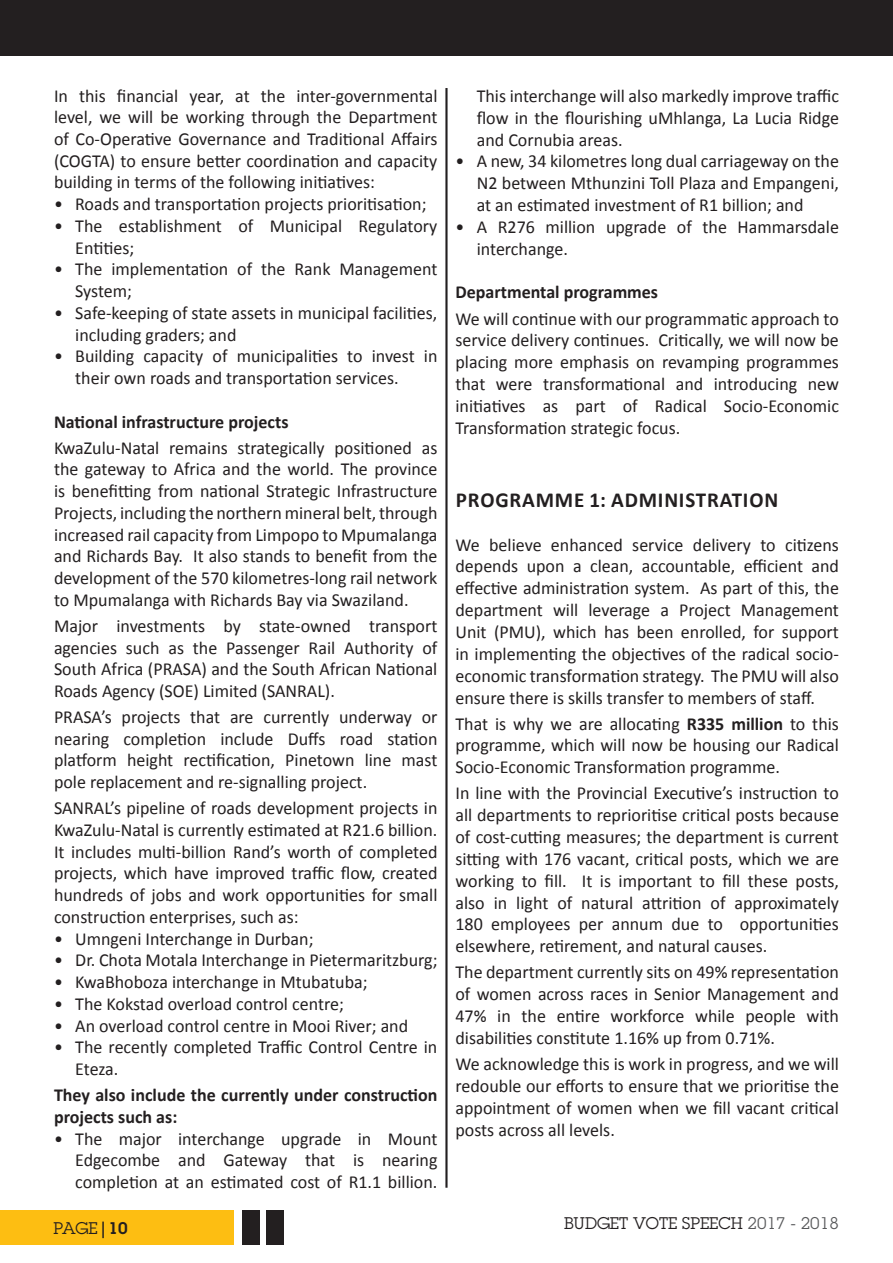
<style>
.page{position:relative;width:893px;height:1263px;background:#fff}
.page>*{position:absolute;margin:0;border:0;box-sizing:border-box;transform-origin:0 0}
.t1{font:700 21.45px "Calibri";letter-spacing:.04em;color:#231f20}
.t2{font:18.3px/21.9px "Calibri";color:#231f20;text-align:justify}
.t3{font:700 18.3px/21.8px "Calibri";color:#231f20}
.t4{font:16.5px "Lubalin Graph Std";color:#231f20}
.s1{font-weight:700}
.s2{font-weight:600}
.s3{color:#57585a}
</style>
<div class="page">
<div style="left:0;top:1210px;width:234px;height:35px;background:#fdbe12"></div>
<div style="left:242px;top:1210px;width:18px;height:35px;background:#231f20"></div>
<div style="left:267px;top:1210px;width:17px;height:35px;background:#231f20"></div>
<div style="left:0;top:0;width:893px;height:55px;background:#231f20"></div>
<hr style="left:445px;top:88px;width:3px;height:1100px;background:#231f20">
<p class="t2" style="left:54px;top:85px;width:385px">In this financial year, at the inter-governmental level, we will be working through the Department of Co-Operative Governance and Traditional Affairs (COGTA) to ensure better coordination and capacity building in terms of the following initiatives:</p>
<p class="t2" style="left:54px;top:193px;width:374px">• Roads and transportation projects prioritisation;</p>
<p class="t2" style="left:75px;top:215px;width:364px;text-indent:-21px">• The establishment of Municipal Regulatory<br>Entities;</p>
<p class="t2" style="left:75px;top:259px;width:364px;text-indent:-21px">• The implementation of the Rank Management<br>System;</p>
<p class="t2" style="left:75px;top:302px;width:364px;text-indent:-21px">• Safe-keeping of state assets in municipal facilities, including graders; and</p>
<p class="t2" style="left:75px;top:345px;width:364px;text-indent:-21px">• Building capacity of municipalities to invest in their own roads and transportation services.</p>
<p class="t3" style="left:54px;top:411px;width:236px">National infrastructure projects</p>
<p class="t2" style="left:54px;top:437px;width:385px">KwaZulu-Natal remains strategically positioned as the gateway to Africa and the world. The province is benefitting from national Strategic Infrastructure Projects, including the northern mineral belt, through increased rail capacity from Limpopo to Mpumalanga and Richards Bay. It also stands to benefit from the development of the 570 kilometres-long rail network to Mpumalanga with Richards Bay via Swaziland.</p>
<p class="t2" style="left:54px;top:615px;width:385px">Major investments by state-owned transport agencies such as the Passenger Rail Authority of South Africa (PRASA) and the South African National Roads Agency (SOE) Limited (SANRAL).</p>
<p class="t2" style="left:54px;top:706px;width:385px">PRASA’s projects that are currently underway or nearing completion include Duffs road station platform height rectification, Pinetown line mast pole replacement and re-signalling project.</p>
<p class="t2" style="left:54px;top:797px;width:385px">SANRAL’s pipeline of roads development projects in KwaZulu-Natal is currently estimated at R21.6 billion.<br>It includes multi-billion Rand’s worth of completed projects, which have improved traffic flow, created hundreds of jobs and work opportunities for small construction enterprises, such as:</p>
<p class="t2" style="left:54px;top:928px;width:261px">• Umngeni Interchange in Durban;</p>
<p class="t2" style="left:54px;top:949px;width:385px">• Dr. Chota Motala Interchange in Pietermaritzburg;</p>
<p class="t2" style="left:54px;top:971px;width:315px">• KwaBhoboza interchange in Mtubatuba;</p>
<p class="t2" style="left:54px;top:993px;width:291px">• The Kokstad overload control centre;</p>
<p class="t2" style="left:54px;top:1015px;width:356px">• An overload control centre in Mooi River; and</p>
<p class="t2" style="left:75px;top:1036px;width:364px;text-indent:-21px">• The recently completed Traffic Control Centre in<br>Eteza.</p>
<p class="t3" style="left:54px;top:1084px;width:385px">They also include the currently under construction projects such as:</p>
<p class="t2" style="left:75px;top:1128px;width:364px;text-indent:-21px">• The major interchange upgrade in Mount Edgecombe and Gateway that is nearing completion at an estimated cost of R1.1 billion.</p>
<p class="t2" style="left:477px;top:85px;width:364px">This interchange will also markedly improve traffic flow in the flourishing uMhlanga, La Lucia Ridge and Cornubia areas.</p>
<p class="t2" style="left:477px;top:150px;width:364px;text-indent:-21px">• A new, 34 kilometres long dual carriageway on the N2 between Mthunzini Toll Plaza and Empangeni, at an estimated investment of R1 billion; and</p>
<p class="t2" style="left:477px;top:216px;width:364px;text-indent:-21px">• A R276 million upgrade of the Hammarsdale interchange.</p>
<p class="t3" style="left:455px;top:281px;width:204px">Departmental programmes</p>
<p class="t2" style="left:455px;top:308px;width:385px">We will continue with our programmatic approach to service delivery continues. Critically, we will now be placing more emphasis on revamping programmes that were transformational and introducing new initiatives as part of Radical Socio-Economic Transformation strategic focus.</p>
<p class="t1" style="left:456px;top:486px;width:324px">PROGRAMME 1: ADMINISTRATION</p>
<p class="t2" style="left:455px;top:534px;width:385px">We believe enhanced service delivery to citizens depends upon a clean, accountable, efficient and effective administration system. As part of this, the department will leverage a Project Management Unit (PMU), which has been enrolled, for support in implementing the objectives of the radical socio&shy;economic transformation strategy. The PMU will also ensure there is skills transfer to members of staff.</p>
<p class="t2" style="left:455px;top:713px;width:385px">That is why we are allocating <span class="s1">R335 million</span> to this programme, which will now be housing our Radical Socio-Economic Transformation programme.</p>
<p class="t2" style="left:455px;top:782px;width:385px">In line with the Provincial Executive’s instruction to all departments to reprioritise critical posts because of cost-cutting measures; the department is current sitting with 176 vacant, critical posts, which we are working to fill. It is important to fill these posts, also in light of natural attrition of approximately 180 employees per annum due to opportunities elsewhere, retirement, and natural causes.</p>
<p class="t2" style="left:455px;top:961px;width:385px">The department currently sits on 49% representation of women across races in Senior Management and 47% in the entire workforce while people with disabilities constitute 1.16% up from 0.71%.</p>
<p class="t2" style="left:455px;top:1053px;width:385px">We acknowledge this is work in progress, and we will redouble our efforts to ensure that we prioritise the appointment of women when we fill vacant critical posts across all levels.</p>
<p class="t4" style="left:54px;top:1218px;width:76px">PaGE<span class="s2">|10</span></p>
<p class="t4" style="left:564px;top:1213px;width:276px">BUDGET VOTE SPEECH <span class="s3">2017 - 2018</span></p>
</div>
